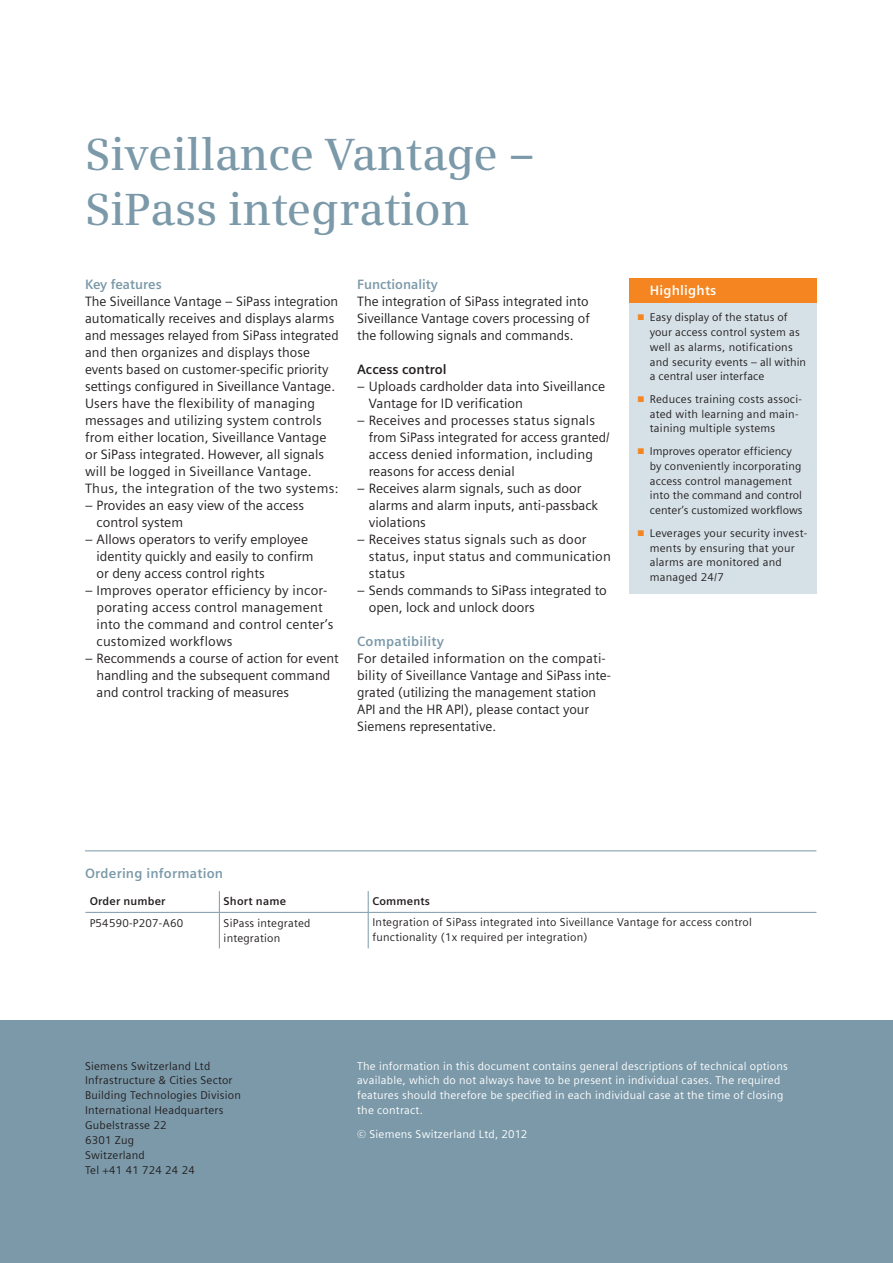
<style>
.page{position:relative;width:893px;height:1263px;background:#fff}
.page>*{position:absolute;margin:0;border:0;box-sizing:border-box;transform-origin:0 0}
.t1{font:600 45px/55.2px "Siemens Serif";letter-spacing:-.005em;color:#7b99a9}
.t2{font:13.5px/17px "Siemens Sans";color:#231f20}
.t3{font:700 13.5px "Siemens Sans";letter-spacing:.015em;color:#7b99a9}
.t4{font:700 13.5px "Siemens Sans";color:#231f20}
.t5{font:700 13.5px "Siemens Sans";letter-spacing:.015em;color:#fff}
.t6{font:11.25px/14.9px "Siemens Sans";letter-spacing:.02em;color:#231f20}
.t7{font:11.25px/14.9px "Siemens Sans";letter-spacing:.02em;color:#fff}
.t8{font:700 11.25px "Siemens Sans";letter-spacing:.015em;color:#231f20}
.s1{color:#f58520}
</style>
<div class="page">
<div style="left:0;top:1020px;width:893px;height:243px;background:#7b99a9"></div>
<div style="left:629px;top:278px;width:187px;height:26px;background:#f58520"></div>
<div style="left:629px;top:304px;width:187px;height:290px;background:#d6e1e7"></div>
<hr style="left:85px;top:850px;width:731px;height:1px;background:#7b99a9">
<hr style="left:85px;top:912px;width:134px;height:1px;background:#7b99a9">
<hr style="left:219px;top:912px;width:1px;height:36px;background:#7b99a9">
<svg style="left:219px;top:891px;width:1px;height:21px"></svg>
<hr style="left:219px;top:912px;width:149px;height:1px;background:#7b99a9">
<svg style="left:368px;top:891px;width:1px;height:21px"></svg>
<hr style="left:368px;top:912px;width:448px;height:1px;background:#7b99a9">
<hr style="left:368px;top:912px;width:1px;height:36px;background:#7b99a9">
<h1 class="t1" style="left:85px;top:127px;width:451px">Siveillance Vantage –<br>SiPass integration</h1>
<p class="t3" style="left:85px;top:277px;width:78px">Key features</p>
<p class="t2" style="left:85px;top:293px;width:255px">The Siveillance Vantage – SiPass integration automatically receives and displays alarms and messages relayed from SiPass integrated and then organizes and displays those events based on customer-specific priority settings configured in Siveillance Vantage.<br>Users have the flexibility of managing messages and utilizing system controls from either location, Siveillance Vantage or SiPass integrated. However, all signals will be logged in Siveillance Vantage.<br>Thus, the integration of the two systems:</p>
<p class="t2" style="left:97px;top:497px;width:209px;text-indent:-12px">– Provides an easy view of the access control system</p>
<p class="t2" style="left:97px;top:531px;width:218px;text-indent:-12px">– Allows operators to verify employee identity quickly and easily to confirm or deny access control rights</p>
<p class="t2" style="left:97px;top:582px;width:238px;text-indent:-12px">– Improves operator efficiency by incor&shy;porating access control management into the command and control center’s customized workflows</p>
<p class="t2" style="left:97px;top:650px;width:244px;text-indent:-12px">– Recommends a course of action for event handling and the subsequent command and control tracking of measures</p>
<p class="t3" style="left:357px;top:277px;width:82px">Functionality</p>
<p class="t2" style="left:357px;top:293px;width:234px;text-align:justify">The integration of SiPass integrated into Siveillance Vantage covers processing of the following signals and commands.</p>
<p class="t4" style="left:357px;top:362px;width:91px">Access control</p>
<p class="t2" style="left:369px;top:378px;width:238px;text-indent:-12px">– Uploads cardholder data into Siveillance<br>Vantage for ID verification</p>
<p class="t2" style="left:369px;top:412px;width:242px;text-indent:-12px">– Receives and processes status signals from SiPass integrated for access granted/ access denied information, including reasons for access denial</p>
<p class="t2" style="left:369px;top:480px;width:231px;text-indent:-12px">– Receives alarm signals, such as door alarms and alarm inputs, anti-passback violations</p>
<p class="t2" style="left:369px;top:531px;width:244px;text-indent:-12px">– Receives status signals such as door status, input status and communication status</p>
<p class="t2" style="left:369px;top:582px;width:240px;text-indent:-12px">– Sends commands to SiPass integrated to open, lock and unlock doors</p>
<p class="t3" style="left:357px;top:634px;width:88px">Compatibility</p>
<p class="t2" style="left:357px;top:650px;width:255px">For detailed information on the compati&shy;bility of Siveillance Vantage and SiPass inte&shy;grated (utilizing the management station API and the HR API), please contact your Siemens representative.</p>
<p class="t5" style="left:650px;top:283px;width:68px">Highlights</p>
<p class="t6" style="left:650px;top:310px;width:158px;text-indent:-12px"><span class="s1">■</span> Easy display of the status of your access control system as well as alarms, notifications and security events – all within a central user interface</p>
<p class="t6" style="left:650px;top:391px;width:154px;text-indent:-12px"><span class="s1">■</span> Reduces training costs associ&shy;ated with learning and main&shy;taining multiple systems</p>
<p class="t6" style="left:650px;top:444px;width:154px;text-indent:-12px"><span class="s1">■</span> Improves operator efficiency by conveniently incorporating access control management into the command and control center’s customized workflows</p>
<p class="t6" style="left:650px;top:525px;width:159px;text-indent:-12px"><span class="s1">■</span> Leverages your security invest&shy;ments by ensuring that your alarms are monitored and managed 24/7</p>
<p class="t3" style="left:85px;top:865px;width:140px">Ordering information</p>
<p class="t8" style="left:90px;top:895px;width:77px">Order number</p>
<p class="t8" style="left:224px;top:895px;width:64px">Short name</p>
<p class="t8" style="left:372px;top:895px;width:59px">Comments</p>
<p class="t6" style="left:90px;top:916px;width:95px">P54590-P207-A60</p>
<p class="t6" style="left:224px;top:916px;width:88px">SiPass integrated integration</p>
<p class="t6" style="left:372px;top:915px;width:381px">Integration of SiPass integrated into Siveillance Vantage for access control functionality (1x required per integration)</p>
<p class="t6" style="left:85px;top:1058px;width:157px">Siemens Switzerland Ltd<br>Infrastructure &amp; Cities Sector<br>Building Technologies Division<br>International Headquarters<br>Gubelstrasse 22<br>6301 Zug<br>Switzerland<br>Tel +41 41 724 24 24</p>
<p class="t7" style="left:357px;top:1058px;width:432px">The information in this document contains general descriptions of technical options available, which do not always have to be present in individual cases. The required features should therefore be specified in each individual case at the time of closing the contract.</p>
<p class="t7" style="left:357px;top:1126px;width:172px">© Siemens Switzerland Ltd, 2012</p>
</div>
